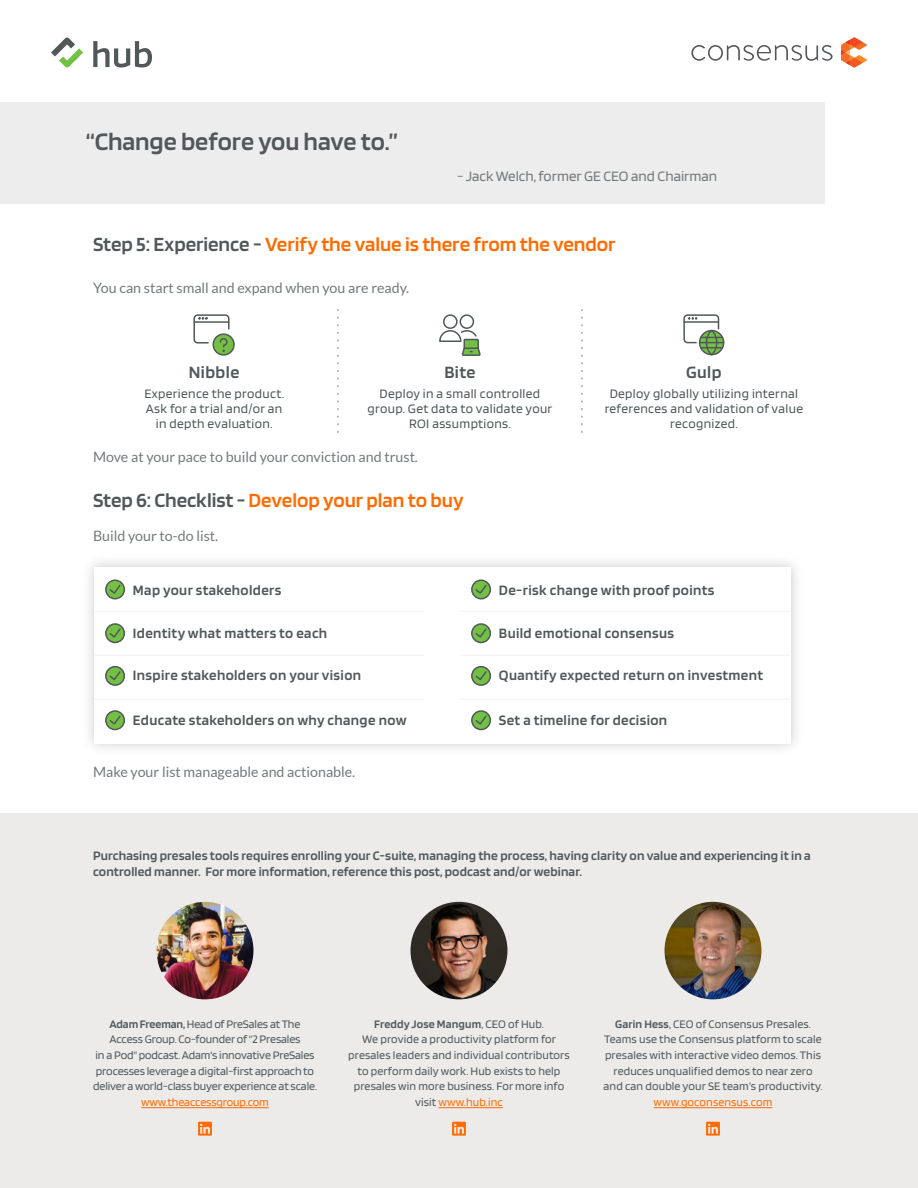
<style>
.page{position:relative;width:918px;height:1188px;background:#fff}
.page>*{position:absolute;margin:0;border:0;box-sizing:border-box;transform-origin:0 0}
.t1{font:600 26.25px "Blinker";letter-spacing:-.005em;color:#51585a}
.t2{font:600 21px "Blinker";color:#ff6b00}
.t3{font:600 18px "Blinker";letter-spacing:.025em;color:#51585a}
.t4{font:600 15px "Blinker";letter-spacing:.025em;color:#51585a}
.t5{font:15px "Blinker";color:#74797b}
.t6{font:14.25px "Lato";color:#74797b}
.t7{font:13.5px/15px "Blinker";letter-spacing:.025em;color:#51585a;text-align:center}
.t8{font:600 13.5px/16.2px "Blinker";letter-spacing:.01em;color:#50585b}
.t9{font:12px/15.8px "Blinker";letter-spacing:.01em;color:#50585b;text-align:center}
.t10{font:12px/15.8px "Blinker";letter-spacing:-.01em;color:#50585b;text-align:center}
.t11{font:12px "Blinker";letter-spacing:-.01em;color:#ff6b00}
.t12{font:12px "Blinker";letter-spacing:.01em;color:#ff6b00}
.s1{color:#51585a}
.s2{font-weight:600}
.s3{color:#ff6b00}
</style>
<div class="page">
<svg style="left:691px;top:45px;width:142px;height:16px"></svg>
<svg style="left:841px;top:37px;width:26px;height:31px"></svg>
<div style="left:0;top:813px;width:918px;height:375px;background:#edebea"></div>
<img style="left:157px;top:902px;width:96px;height:97px;border-radius:49px">
<img style="left:411px;top:902px;width:96px;height:97px;border-radius:49px">
<img style="left:665px;top:902px;width:96px;height:97px;border-radius:49px">
<hr style="left:141px;top:1107px;width:128px;height:1px;background:#ff6b00">
<hr style="left:438px;top:1107px;width:65px;height:1px;background:#ff6b00">
<hr style="left:654px;top:1107px;width:118px;height:1px;background:#ff6b00">
<svg style="left:337px;top:310px;width:2px;height:123px"></svg>
<svg style="left:581px;top:310px;width:2px;height:123px"></svg>
<svg style="left:213px;top:334px;width:21px;height:21px"></svg>
<div style="left:212px;top:333px;width:23px;height:23px;border:2px solid #51585a;border-radius:50%"></div>
<svg style="left:193px;top:314px;width:37px;height:38px"></svg>
<div style="left:443px;top:314px;width:15px;height:15px;border:2px solid #51585a;border-radius:50%"></div>
<div style="left:460px;top:314px;width:14px;height:15px;border:2px solid #51585a;border-radius:50%"></div>
<svg style="left:439px;top:330px;width:42px;height:26px"></svg>
<svg style="left:683px;top:314px;width:41px;height:42px"></svg>
<hr style="left:94px;top:611px;width:330px;height:1px;background:#f2f2f2">
<svg style="left:106px;top:580px;width:18px;height:19px"></svg>
<div style="left:105px;top:579px;width:20px;height:20px;border:2px solid #51585a;border-radius:50%"></div>
<svg style="left:108px;top:583px;width:14px;height:12px"></svg>
<hr style="left:94px;top:655px;width:330px;height:1px;background:#f2f2f2">
<hr style="left:94px;top:699px;width:330px;height:1px;background:#f2f2f2">
<svg style="left:106px;top:624px;width:18px;height:19px"></svg>
<div style="left:105px;top:623px;width:20px;height:20px;border:2px solid #51585a;border-radius:50%"></div>
<svg style="left:108px;top:627px;width:14px;height:12px"></svg>
<svg style="left:106px;top:667px;width:18px;height:18px"></svg>
<div style="left:105px;top:666px;width:20px;height:20px;border:2px solid #51585a;border-radius:50%"></div>
<svg style="left:108px;top:670px;width:14px;height:12px"></svg>
<svg style="left:106px;top:711px;width:18px;height:19px"></svg>
<div style="left:105px;top:710px;width:20px;height:20px;border:2px solid #51585a;border-radius:50%"></div>
<svg style="left:108px;top:714px;width:14px;height:12px"></svg>
<hr style="left:460px;top:611px;width:330px;height:1px;background:#f2f2f2">
<svg style="left:472px;top:580px;width:18px;height:19px"></svg>
<div style="left:471px;top:579px;width:20px;height:20px;border:2px solid #51585a;border-radius:50%"></div>
<svg style="left:474px;top:583px;width:14px;height:12px"></svg>
<hr style="left:460px;top:655px;width:330px;height:1px;background:#f2f2f2">
<hr style="left:460px;top:699px;width:330px;height:1px;background:#f2f2f2">
<svg style="left:472px;top:624px;width:18px;height:19px"></svg>
<div style="left:471px;top:623px;width:20px;height:20px;border:2px solid #51585a;border-radius:50%"></div>
<svg style="left:474px;top:627px;width:14px;height:12px"></svg>
<svg style="left:472px;top:667px;width:18px;height:18px"></svg>
<div style="left:471px;top:666px;width:20px;height:20px;border:2px solid #51585a;border-radius:50%"></div>
<svg style="left:474px;top:670px;width:14px;height:12px"></svg>
<svg style="left:472px;top:711px;width:18px;height:19px"></svg>
<div style="left:471px;top:710px;width:20px;height:20px;border:2px solid #51585a;border-radius:50%"></div>
<svg style="left:474px;top:714px;width:14px;height:12px"></svg>
<svg style="left:198px;top:1122px;width:14px;height:14px"></svg>
<svg style="left:452px;top:1122px;width:14px;height:14px"></svg>
<svg style="left:706px;top:1122px;width:14px;height:14px"></svg>
<div style="left:0;top:102px;width:825px;height:101px;background:#eeeded"></div>
<svg style="left:51px;top:38px;width:32px;height:30px"></svg>
<svg style="left:93px;top:41px;width:59px;height:27px"></svg>
<h1 class="t1" style="left:86px;top:128px;width:314px">“Change before you have to.”</h1>
<p class="t5" style="left:457px;top:168px;width:262px">- Jack Welch, former GE CEO and Chairman</p>
<h2 class="t2" style="left:93px;top:233px;width:524px"><span class="s1">Step 5: Experience -</span> Verify the value is there from the vendor</h2>
<p class="t6" style="left:93px;top:280px;width:318px">You can start small and expand when you are ready.</p>
<h3 class="t3" style="left:189px;top:363px;width:52px">Nibble</h3>
<p class="t7" style="left:144px;top:386px;width:141px">Experience the product.<br>Ask for a trial and/or an in depth evaluation.</p>
<h3 class="t3" style="left:444px;top:363px;width:33px">Bite</h3>
<p class="t7" style="left:368px;top:386px;width:186px">Deploy in a small controlled group. Get data to validate your<br>ROI assumptions.</p>
<p class="t6" style="left:93px;top:449px;width:327px">Move at your pace to build your conviction and trust.</p>
<h2 class="t2" style="left:93px;top:489px;width:372px"><span class="s1">Step 6: Checklist -</span> Develop your plan to buy</h2>
<p class="t6" style="left:93px;top:528px;width:127px">Build your to-do list.</p>
<h3 class="t3" style="left:686px;top:363px;width:37px">Gulp</h3>
<p class="t7" style="left:605px;top:386px;width:200px">Deploy globally utilizing internal references and validation of value recognized.</p>
<p class="t4" style="left:133px;top:582px;width:150px">Map your stakeholders</p>
<p class="t4" style="left:133px;top:625px;width:196px">Identity what matters to each</p>
<p class="t4" style="left:133px;top:668px;width:230px">Inspire stakeholders on your vision</p>
<p class="t4" style="left:133px;top:712px;width:275px">Educate stakeholders on why change now</p>
<p class="t6" style="left:93px;top:764px;width:264px">Make your list manageable and actionable.</p>
<p class="t4" style="left:499px;top:582px;width:217px">De-risk change with proof points</p>
<p class="t4" style="left:499px;top:625px;width:177px">Build emotional consensus</p>
<p class="t4" style="left:499px;top:668px;width:266px">Quantify expected return on investment</p>
<p class="t4" style="left:499px;top:712px;width:170px">Set a timeline for decision</p>
<p class="t8" style="left:93px;top:848px;width:719px">Purchasing presales tools requires enrolling your C-suite, managing the process, having clarity on value and experiencing it in a controlled manner. For more information, reference this post, podcast and/or webinar.</p>
<p class="t10" style="left:93px;top:1016px;width:225px"><span class="s2">Adam Freeman,</span> Head of PreSales at The Access Group. Co-founder of "2 Presales<br>in a Pod" podcast. Adam's innovative PreSales processes leverage a digital-first approach to deliver a world-class buyer experience at scale.</p>
<p class="t11" style="left:141px;top:1096px;width:129px">www.theaccessgroup.com</p>
<p class="t9" style="left:348px;top:1016px;width:223px"><span class="s2">Freddy Jose Mangum</span>, CEO of Hub.<br>We provide a productivity platform for presales leaders and individual contributors to perform daily work. Hub exists to help presales win more business. For more info visit <span class="s3">www.hub.inc</span></p>
<p class="t9" style="left:604px;top:1016px;width:221px"><span class="s2">Garin Hess</span>, CEO of Consensus Presales.<br>Teams use the Consensus platform to scale presales with interactive video demos. This reduces unqualified demos to near zero and can double your SE team’s productivity.</p>
<p class="t12" style="left:654px;top:1096px;width:120px">www.goconsensus.com</p>
</div>
